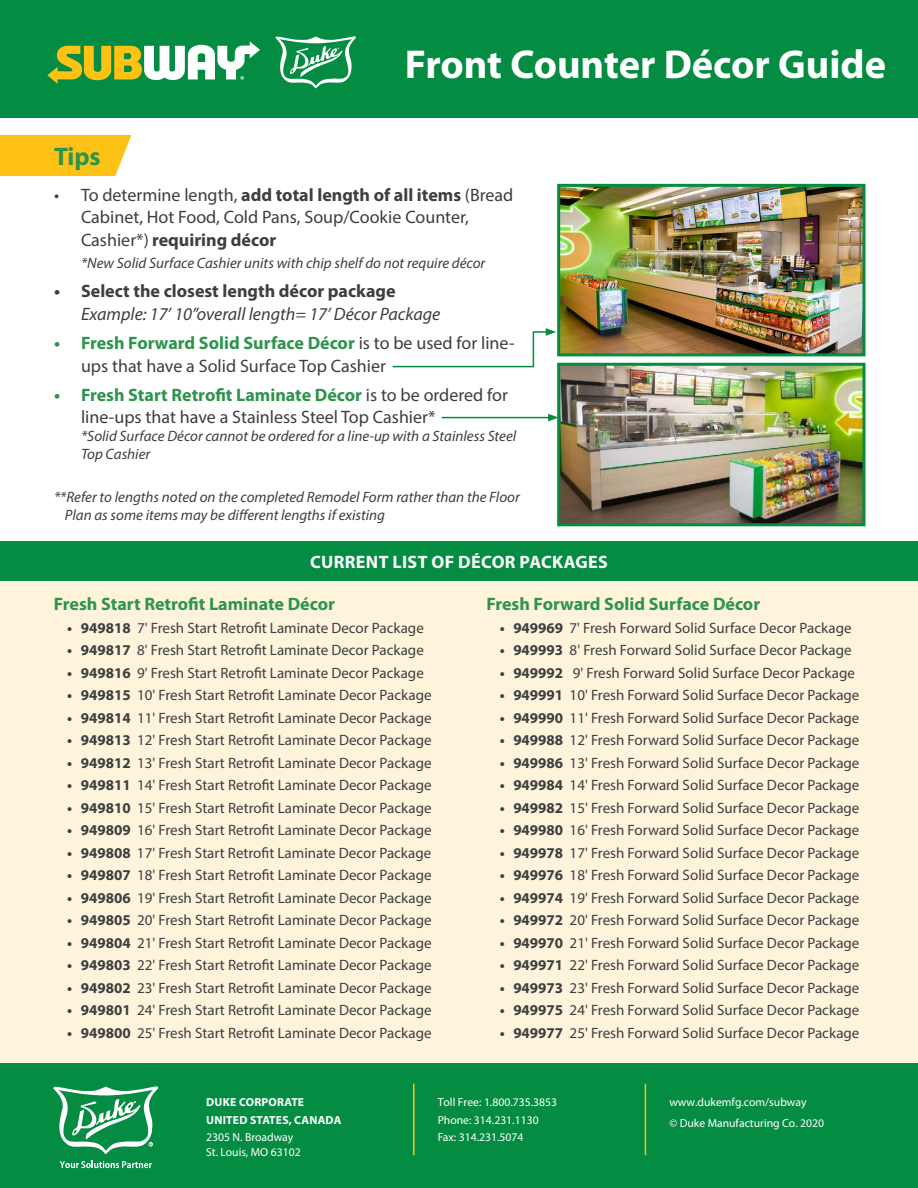
<style>
.page{position:relative;width:918px;height:1188px;background:#fff}
.page>*{position:absolute;margin:0;border:0;box-sizing:border-box;transform-origin:0 0}
.t1{font:700 40.5px "Myriad Pro";color:#fff}
.t2{font:700 25.5px "Myriad Pro";color:#2d944d}
.t3{font:18px/22.5px "Myriad Pro";color:#3e3e3f}
.t4{font:italic 18px/22.5px "Myriad Pro";color:#3e3e3f}
.t5{font:700 18px "Myriad Pro";color:#2d944d}
.t6{font:700 18px "Myriad Pro";letter-spacing:.02em;color:#fff}
.t7{font:15px "Myriad Pro";color:#3e3e3f}
.t8{font:italic 15px/18px "Myriad Pro";color:#3e3e3f}
.Subhead{font:11.7px "Myriad Pro";color:#fff}
.t9{font:700 11.7px "Myriad Pro";letter-spacing:.02em;color:#fff}
.s1{font-weight:700}
.s2{font-weight:700;font-style:normal}
.s3{font-weight:700;color:#2d944d}
</style>
<div class="page">
<div style="left:0;top:542px;width:918px;height:524px;background:#fef4dc"></div>
<div style="left:0;top:0;width:918px;height:117px;background:#048d42"></div>
<svg style="left:47px;top:41px;width:213px;height:43px"></svg>
<svg style="left:276px;top:36px;width:80px;height:52px"></svg>
<svg style="left:0;top:135px;width:131px;height:41px;background:#fec523"></svg>
<div style="left:0;top:1063px;width:918px;height:125px;background:#048d42"></div>
<svg style="left:53px;top:1086px;width:105px;height:68px"></svg>
<svg style="left:60px;top:1161px;width:92px;height:7px"></svg>
<hr style="left:413px;top:1084px;width:2px;height:71px;background:#fec216">
<hr style="left:645px;top:1084px;width:1px;height:71px;background:#fec216">
<img style="left:561px;top:188px;width:301px;height:164px">
<div style="left:557px;top:184px;width:309px;height:172px;border:3px solid #048d42"></div>
<svg style="left:392px;top:328px;width:164px;height:40px"></svg>
<hr style="left:442px;top:417px;width:108px;height:1px;background:#048d42">
<svg style="left:548px;top:414px;width:9px;height:7px"></svg>
<div style="left:0;top:542px;width:918px;height:39px;background:#048d42"></div>
<img style="left:561px;top:367px;width:301px;height:155px">
<div style="left:557px;top:363px;width:309px;height:163px;border:3px solid #048d42"></div>
<p class="t1" style="left:405px;top:38px;width:483px">Front Counter Décor Guide</p>
<p class="t2" style="left:54px;top:139px;width:48px">Tips</p>
<p class="t3" style="left:81px;top:183px;width:434px;text-indent:-27px">• To determine length, <span class="s1">add total length of all items</span> (Bread<br>Cabinet, Hot Food, Cold Pans, Soup/Cookie Counter,<br>Cashier*) <span class="s1">requiring décor</span></p>
<p class="t8" style="left:81px;top:254px;width:406px">*New Solid Surface Cashier units with chip shelf do not require décor</p>
<p class="t4" style="left:81px;top:280px;width:361px;text-indent:-27px"><span class="s2">• Select the closest length décor package<br></span>Example: 17’ 10”overall length= 17’ Décor Package</p>
<p class="t3" style="left:81px;top:332px;width:435px;text-indent:-27px"><span class="s3">• Fresh Forward Solid Surface Décor</span> is to be used for line&shy;ups that have a Solid Surface Top Cashier</p>
<p class="t3" style="left:81px;top:383px;width:428px;text-indent:-27px"><span class="s3">• Fresh Start Retrofit Laminate Décor</span> is to be ordered for line-ups that have a Stainless Steel Top Cashier*</p>
<p class="t8" style="left:81px;top:427px;width:437px">*Solid Surface Décor cannot be ordered for a line-up with a Stainless Steel<br>Top Cashier</p>
<p class="t8" style="left:65px;top:488px;width:456px;text-indent:-11px">**Refer to lengths noted on the completed Remodel Form rather than the Floor<br>Plan as some items may be different lengths if existing</p>
<p class="t6" style="left:310px;top:550px;width:299px">CURRENT LIST OF DÉCOR PACKAGES</p>
<p class="t5" style="left:54px;top:592px;width:283px">Fresh Start Retrofit Laminate Décor</p>
<p class="t7" style="left:67px;top:618px;width:358px"><span class="s1">• 949818</span> 7' Fresh Start Retrofit Laminate Decor Package</p>
<p class="t7" style="left:67px;top:641px;width:358px"><span class="s1">• 949817</span> 8' Fresh Start Retrofit Laminate Decor Package</p>
<p class="t7" style="left:67px;top:663px;width:358px"><span class="s1">• 949816</span> 9' Fresh Start Retrofit Laminate Decor Package</p>
<p class="t7" style="left:67px;top:686px;width:366px"><span class="s1">• 949815</span> 10' Fresh Start Retrofit Laminate Decor Package</p>
<p class="t7" style="left:67px;top:708px;width:366px"><span class="s1">• 949814</span> 11' Fresh Start Retrofit Laminate Decor Package</p>
<p class="t7" style="left:67px;top:731px;width:366px"><span class="s1">• 949813</span> 12' Fresh Start Retrofit Laminate Decor Package</p>
<p class="t7" style="left:67px;top:753px;width:366px"><span class="s1">• 949812</span> 13' Fresh Start Retrofit Laminate Decor Package</p>
<p class="t7" style="left:67px;top:776px;width:366px"><span class="s1">• 949811</span> 14' Fresh Start Retrofit Laminate Decor Package</p>
<p class="t7" style="left:67px;top:798px;width:366px"><span class="s1">• 949810</span> 15' Fresh Start Retrofit Laminate Decor Package</p>
<p class="t7" style="left:67px;top:821px;width:366px"><span class="s1">• 949809</span> 16' Fresh Start Retrofit Laminate Decor Package</p>
<p class="t7" style="left:67px;top:843px;width:366px"><span class="s1">• 949808</span> 17' Fresh Start Retrofit Laminate Decor Package</p>
<p class="t7" style="left:67px;top:866px;width:366px"><span class="s1">• 949807</span> 18' Fresh Start Retrofit Laminate Decor Package</p>
<p class="t7" style="left:67px;top:888px;width:366px"><span class="s1">• 949806</span> 19' Fresh Start Retrofit Laminate Decor Package</p>
<p class="t7" style="left:67px;top:911px;width:366px"><span class="s1">• 949805</span> 20' Fresh Start Retrofit Laminate Decor Package</p>
<p class="t7" style="left:67px;top:933px;width:366px"><span class="s1">• 949804</span> 21' Fresh Start Retrofit Laminate Decor Package</p>
<p class="t7" style="left:67px;top:956px;width:366px"><span class="s1">• 949803</span> 22' Fresh Start Retrofit Laminate Decor Package</p>
<p class="t7" style="left:67px;top:978px;width:366px"><span class="s1">• 949802</span> 23' Fresh Start Retrofit Laminate Decor Package</p>
<p class="t7" style="left:67px;top:1001px;width:366px"><span class="s1">• 949801</span> 24' Fresh Start Retrofit Laminate Decor Package</p>
<p class="t7" style="left:67px;top:1023px;width:366px"><span class="s1">• 949800</span> 25' Fresh Start Retrofit Laminate Decor Package</p>
<p class="t5" style="left:486px;top:592px;width:275px">Fresh Forward Solid Surface Décor</p>
<p class="t7" style="left:500px;top:618px;width:353px"><span class="s1">• 949969</span> 7' Fresh Forward Solid Surface Decor Package</p>
<p class="t7" style="left:500px;top:641px;width:353px"><span class="s1">• 949993</span> 8' Fresh Forward Solid Surface Decor Package</p>
<p class="t7" style="left:500px;top:663px;width:357px"><span class="s1">• 949992</span> 9' Fresh Forward Solid Surface Decor Package</p>
<p class="t7" style="left:500px;top:686px;width:361px"><span class="s1">• 949991</span> 10' Fresh Forward Solid Surface Decor Package</p>
<p class="t7" style="left:500px;top:708px;width:361px"><span class="s1">• 949990</span> 11' Fresh Forward Solid Surface Decor Package</p>
<p class="t7" style="left:500px;top:731px;width:361px"><span class="s1">• 949988</span> 12' Fresh Forward Solid Surface Decor Package</p>
<p class="t7" style="left:500px;top:753px;width:361px"><span class="s1">• 949986</span> 13' Fresh Forward Solid Surface Decor Package</p>
<p class="t7" style="left:500px;top:776px;width:361px"><span class="s1">• 949984</span> 14' Fresh Forward Solid Surface Decor Package</p>
<p class="t7" style="left:500px;top:798px;width:361px"><span class="s1">• 949982</span> 15' Fresh Forward Solid Surface Decor Package</p>
<p class="t7" style="left:500px;top:821px;width:361px"><span class="s1">• 949980</span> 16' Fresh Forward Solid Surface Decor Package</p>
<p class="t7" style="left:500px;top:843px;width:361px"><span class="s1">• 949978</span> 17' Fresh Forward Solid Surface Decor Package</p>
<p class="t7" style="left:500px;top:866px;width:361px"><span class="s1">• 949976</span> 18' Fresh Forward Solid Surface Decor Package</p>
<p class="t7" style="left:500px;top:888px;width:361px"><span class="s1">• 949974</span> 19' Fresh Forward Solid Surface Decor Package</p>
<p class="t7" style="left:500px;top:911px;width:361px"><span class="s1">• 949972</span> 20' Fresh Forward Solid Surface Decor Package</p>
<p class="t7" style="left:500px;top:933px;width:361px"><span class="s1">• 949970</span> 21' Fresh Forward Solid Surface Decor Package</p>
<p class="t7" style="left:500px;top:956px;width:361px"><span class="s1">• 949971</span> 22' Fresh Forward Solid Surface Decor Package</p>
<p class="t7" style="left:500px;top:978px;width:361px"><span class="s1">• 949973</span> 23' Fresh Forward Solid Surface Decor Package</p>
<p class="t7" style="left:500px;top:1001px;width:361px"><span class="s1">• 949975</span> 24' Fresh Forward Solid Surface Decor Package</p>
<p class="t7" style="left:500px;top:1023px;width:361px"><span class="s1">• 949977</span> 25' Fresh Forward Solid Surface Decor Package</p>
<p class="t9" style="left:206px;top:1095px;width:99px">DUKE CORPORATE</p>
<p class="t9" style="left:206px;top:1112px;width:137px">UNITED STATES, CANADA</p>
<p class="Subhead" style="left:206px;top:1130px;width:89px">2305 N. Broadway</p>
<p class="Subhead" style="left:206px;top:1145px;width:96px">St. Louis, MO 63102</p>
<p class="Subhead" style="left:438px;top:1095px;width:121px">Toll Free: 1.800.735.3853</p>
<p class="Subhead" style="left:669px;top:1095px;width:139px">www.dukemfg.com/subway</p>
<p class="Subhead" style="left:438px;top:1113px;width:102px">Phone: 314.231.1130</p>
<p class="Subhead" style="left:438px;top:1130px;width:87px">Fax: 314.231.5074</p>
<p class="Subhead" style="left:669px;top:1116px;width:156px">© Duke Manufacturing Co. 2020</p>
</div>
